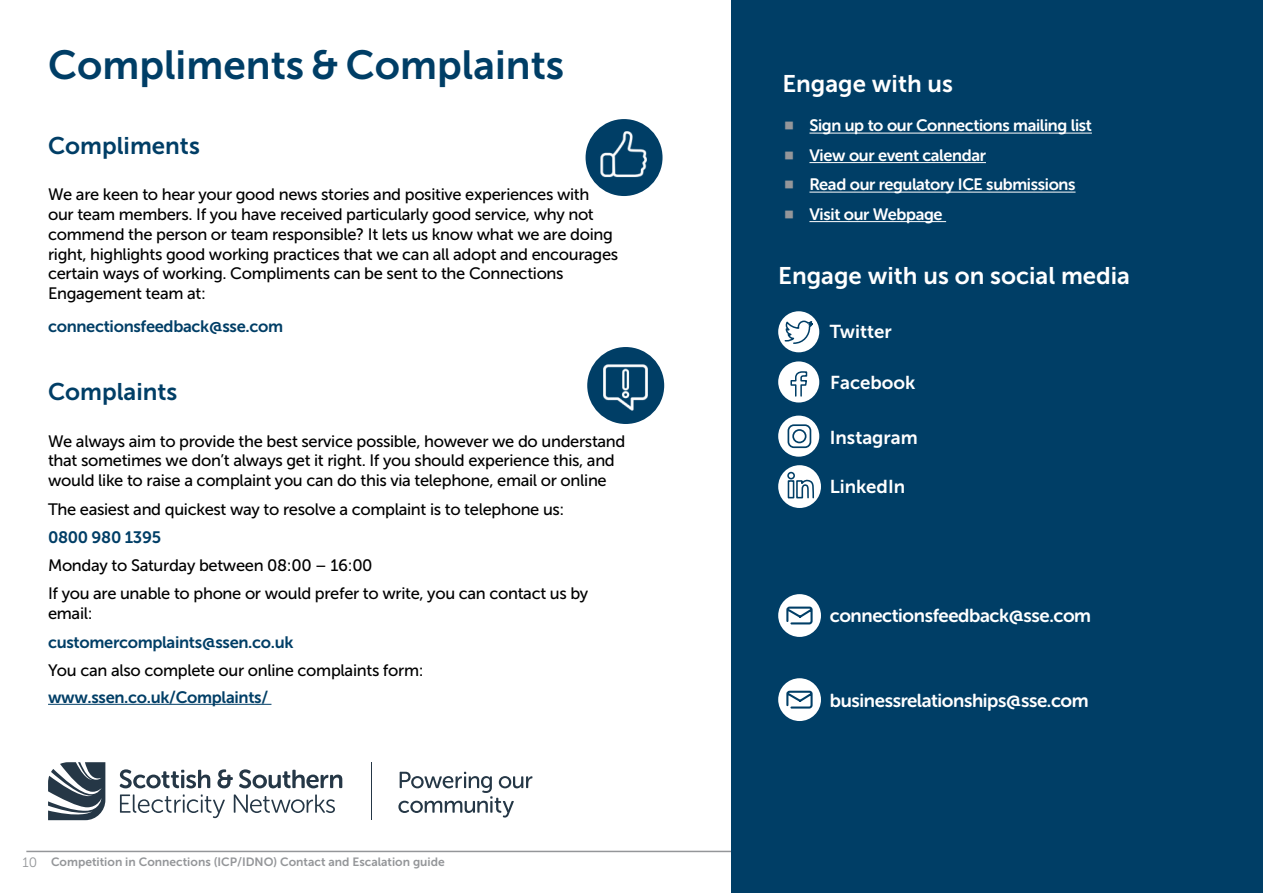
<style>
.page{position:relative;width:1263px;height:893px;background:#fff}
.page>*{position:absolute;margin:0;border:0;box-sizing:border-box;transform-origin:0 0}
.t1{font:40.5px "Museo Sans 700";color:#003e66}
.t2{font:24px "Museo Sans 700";color:#fff}
.t3{font:24px "Museo Sans 700";color:#003e66}
.t4{font:18.75px "Museo Sans Rounded 700";letter-spacing:-.02em;color:#fff}
.t5{font:18.6px "Museo Sans 700";color:#fff}
.t6{font:16.5px/19.8px "Museo Sans 500";letter-spacing:-.02em;color:#000}
.t7{font:16.5px/29.5px "Museo Sans Rounded 700";letter-spacing:-.02em;color:#fff}
.t8{font:16.5px "Museo Sans 700";letter-spacing:-.02em;color:#003e66}
.t9{font:12px "Museo Sans 700";color:#949699}
.s1{font-family:"Museo Sans 300";font-size:13.5px}
</style>
<div class="page">
<hr style="left:26px;top:851px;width:1209px;height:1px;background:#949699">
<hr style="left:371px;top:762px;width:1px;height:58px;background:#253746">
<svg style="left:398px;top:772px;width:134px;height:45px"></svg>
<svg style="left:48px;top:762px;width:57px;height:58px"></svg>
<svg style="left:119px;top:769px;width:91px;height:19px"></svg>
<svg style="left:217px;top:769px;width:16px;height:19px"></svg>
<svg style="left:239px;top:769px;width:103px;height:19px"></svg>
<svg style="left:120px;top:794px;width:105px;height:24px"></svg>
<svg style="left:234px;top:794px;width:101px;height:19px"></svg>
<div style="left:731px;top:0;width:532px;height:893px;background:#003e66"></div>
<hr style="left:809px;top:133px;width:283px;height:1px;background:#fff">
<hr style="left:809px;top:162px;width:177px;height:1px;background:#fff">
<hr style="left:809px;top:192px;width:266px;height:1px;background:#fff">
<hr style="left:809px;top:221px;width:137px;height:1px;background:#fff">
<div style="left:778px;top:311px;width:41px;height:41px;background:#fff;border-radius:50%"></div>
<svg style="left:784px;top:320px;width:29px;height:24px"></svg>
<div style="left:778px;top:465px;width:43px;height:43px;background:#fff;border-radius:50%"></div>
<svg style="left:787px;top:471px;width:28px;height:28px"></svg>
<div style="left:778px;top:361px;width:41px;height:41px;background:#fff;border-radius:50%"></div>
<svg style="left:790px;top:371px;width:18px;height:26px"></svg>
<div style="left:778px;top:416px;width:41px;height:41px;background:#fff;border-radius:50%"></div>
<svg style="left:787px;top:424px;width:25px;height:25px"></svg>
<hr style="left:48px;top:704px;width:223px;height:1px;background:#003e66">
<div style="left:585px;top:119px;width:77px;height:77px;background:#003e66;border-radius:50%"></div>
<img style="left:597px;top:129px;width:57px;height:49px">
<div style="left:587px;top:347px;width:77px;height:77px;background:#003e66;border-radius:50%"></div>
<img style="left:603px;top:364px;width:53px;height:48px">
<div style="left:778px;top:594px;width:43px;height:43px;background:#fff;border-radius:50%"></div>
<svg style="left:786px;top:606px;width:27px;height:19px"></svg>
<div style="left:778px;top:678px;width:43px;height:43px;background:#fff;border-radius:50%"></div>
<svg style="left:786px;top:690px;width:27px;height:19px"></svg>
<h1 class="t1" style="left:48px;top:43px;width:518px">Compliments &amp; Complaints</h1>
<h2 class="t3" style="left:48px;top:132px;width:153px">Compliments</h2>
<p class="t6" style="left:48px;top:185px;width:572px">We are keen to hear your good news stories and positive experiences with our team members. If you have received particularly good service, why not commend the person or team responsible? It lets us know what we are doing right, highlights good working practices that we can all adopt and encourages certain ways of working. Compliments can be sent to the Connections Engagement team at:</p>
<p class="t8" style="left:48px;top:317px;width:237px">connectionsfeedback@sse.com</p>
<h2 class="t3" style="left:48px;top:378px;width:131px">Complaints</h2>
<p class="t6" style="left:48px;top:431px;width:579px">We always aim to provide the best service possible, however we do understand that sometimes we don’t always get it right. If you should experience this, and would like to raise a complaint you can do this via telephone, email or online</p>
<p class="t6" style="left:48px;top:499px;width:518px">The easiest and quickest way to resolve a complaint is to telephone us:</p>
<p class="t8" style="left:48px;top:528px;width:114px">0800 980 1395</p>
<p class="t6" style="left:48px;top:551px;width:542px;line-height:28.3px">Monday to Saturday between 08:00 – 16:00<br>If you are unable to phone or would prefer to write, you can contact us by</p>
<p class="t6" style="left:48px;top:604px;width:46px">email:</p>
<p class="t8" style="left:48px;top:633px;width:247px">customercomplaints@ssen.co.uk</p>
<p class="t6" style="left:48px;top:660px;width:377px">You can also complete our online complaints form:</p>
<p class="t8" style="left:48px;top:688px;width:222px">www.ssen.co.uk/Complaints/</p>
<p class="t9" style="left:22px;top:855px;width:424px"><span class="s1">10</span> Competition in Connections (ICP/IDNO) Contact and Escalation guide</p>
<h2 class="t2" style="left:782px;top:70px;width:172px">Engage with us</h2>
<p class="t7" style="left:809px;top:111px;width:284px">Sign up to our Connections mailing list<br>View our event calendar<br>Read our regulatory ICE submissions<br>Visit our Webpage</p>
<h2 class="t2" style="left:778px;top:263px;width:353px">Engage with us on social media</h2>
<p class="t5" style="left:830px;top:321px;width:64px">Twitter</p>
<p class="t5" style="left:830px;top:373px;width:87px">Facebook</p>
<p class="t5" style="left:830px;top:427px;width:90px">Instagram</p>
<p class="t5" style="left:830px;top:476px;width:77px">LinkedIn</p>
<p class="t4" style="left:830px;top:605px;width:263px">connectionsfeedback@sse.com</p>
<p class="t4" style="left:830px;top:690px;width:260px">businessrelationships@sse.com</p>
</div>
